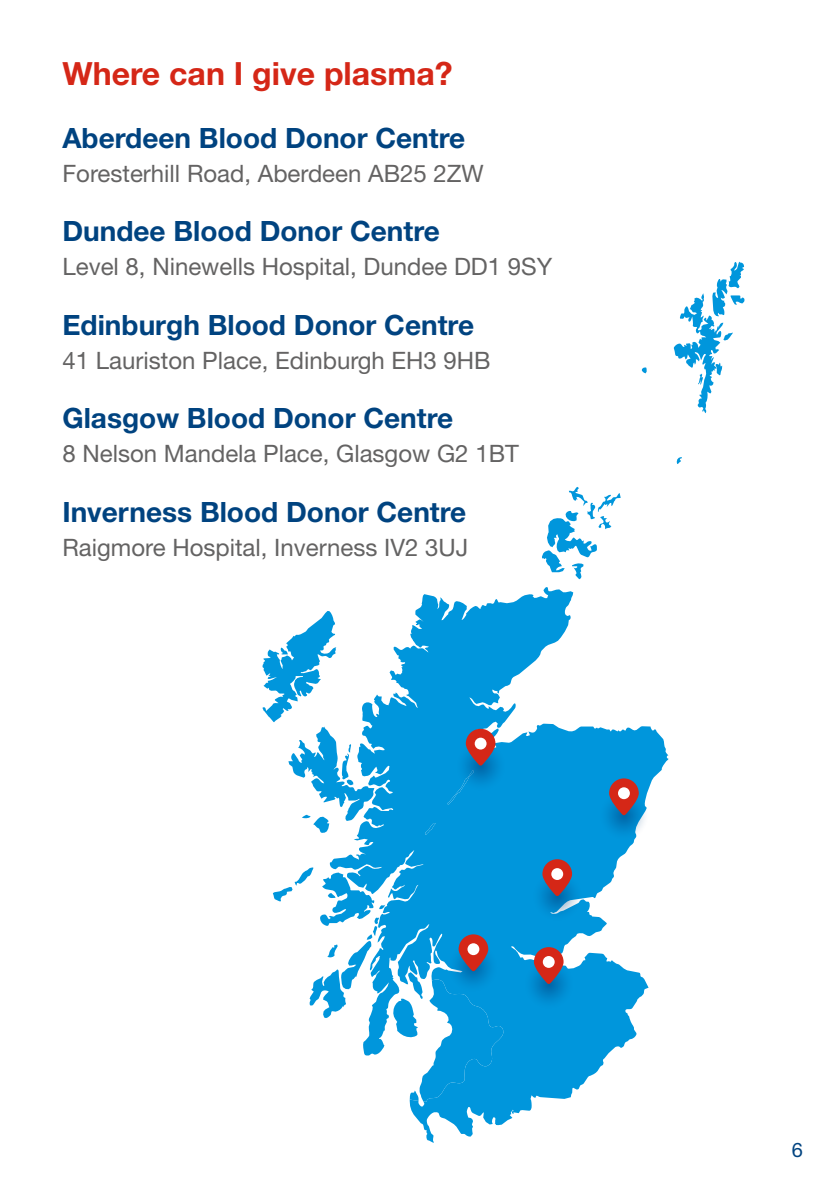
<style>
.page{position:relative;width:840px;height:1191px;background:#fff}
.page>*{position:absolute;margin:0;border:0;box-sizing:border-box;transform-origin:0 0}
.Sub_heading{font:700 32px "Helvetica Neue LT Std";color:#d52717}
.Heading_3{font:700 28px "Helvetica Neue LT Std";color:#004380}
.NSS_Paragraph_Style{font:24px "Helvetica Neue LT Std";color:#646363}
.t1{font:20px "Helvetica Neue LT Std";color:#004380}
</style>
<div class="page">
<svg style="left:641px;top:367px;width:5px;height:6px"></svg>
<svg style="left:542px;top:487px;width:78px;height:92px"></svg>
<svg style="left:676px;top:457px;width:5px;height:7px"></svg>
<svg style="left:329px;top:587px;width:339px;height:555px;fill:#0096dc"></svg>
<svg style="left:425px;top:823px;width:10px;height:12px"></svg>
<svg style="left:673px;top:262px;width:71px;height:151px"></svg>
<svg style="left:273px;top:867px;width:112px;height:151px"></svg>
<svg style="left:262px;top:611px;width:112px;height:222px"></svg>
<div style="left:455px;top:740px;width:51px;height:51px;background:#0093d8;border-radius:50%"></div>
<svg style="left:598px;top:789px;width:51px;height:51px"></svg>
<svg style="left:531px;top:870px;width:51px;height:51px"></svg>
<svg style="left:523px;top:958px;width:51px;height:51px"></svg>
<svg style="left:447px;top:729px;width:48px;height:76px"></svg>
<div style="left:474px;top:737px;width:12px;height:12px;background:#fff;border-radius:50%"></div>
<svg style="left:608px;top:778px;width:30px;height:37px"></svg>
<div style="left:617px;top:787px;width:12px;height:12px;background:#fff;border-radius:50%"></div>
<svg style="left:542px;top:859px;width:29px;height:37px"></svg>
<div style="left:551px;top:868px;width:12px;height:12px;background:#fff;border-radius:50%"></div>
<svg style="left:533px;top:947px;width:30px;height:37px"></svg>
<div style="left:542px;top:956px;width:12px;height:12px;background:#fff;border-radius:50%"></div>
<svg style="left:393px;top:934px;width:110px;height:168px"></svg>
<div style="left:467px;top:943px;width:12px;height:12px;background:#fff;border-radius:50%"></div>
<p class="Sub_heading" style="left:62px;top:54px;width:391px">Where can I give plasma?</p>
<p class="Heading_3" style="left:62px;top:120px;width:404px">Aberdeen Blood Donor Centre</p>
<p class="NSS_Paragraph_Style" style="left:62px;top:159px;width:422px">Foresterhill Road, Aberdeen AB25 2ZW</p>
<p class="Heading_3" style="left:62px;top:214px;width:379px">Dundee Blood Donor Centre</p>
<p class="NSS_Paragraph_Style" style="left:62px;top:252px;width:491px">Level 8, Ninewells Hospital, Dundee DD1 9SY</p>
<p class="Heading_3" style="left:62px;top:307px;width:413px">Edinburgh Blood Donor Centre</p>
<p class="NSS_Paragraph_Style" style="left:62px;top:346px;width:429px">41 Lauriston Place, Edinburgh EH3 9HB</p>
<p class="Heading_3" style="left:62px;top:401px;width:392px">Glasgow Blood Donor Centre</p>
<p class="NSS_Paragraph_Style" style="left:62px;top:439px;width:458px">8 Nelson Mandela Place, Glasgow G2 1BT</p>
<p class="Heading_3" style="left:62px;top:494px;width:405px">Inverness Blood Donor Centre</p>
<p class="NSS_Paragraph_Style" style="left:62px;top:533px;width:407px">Raigmore Hospital, Inverness IV2 3UJ</p>
<p class="t1" style="left:791px;top:1138px;width:13px">6</p>
</div>
